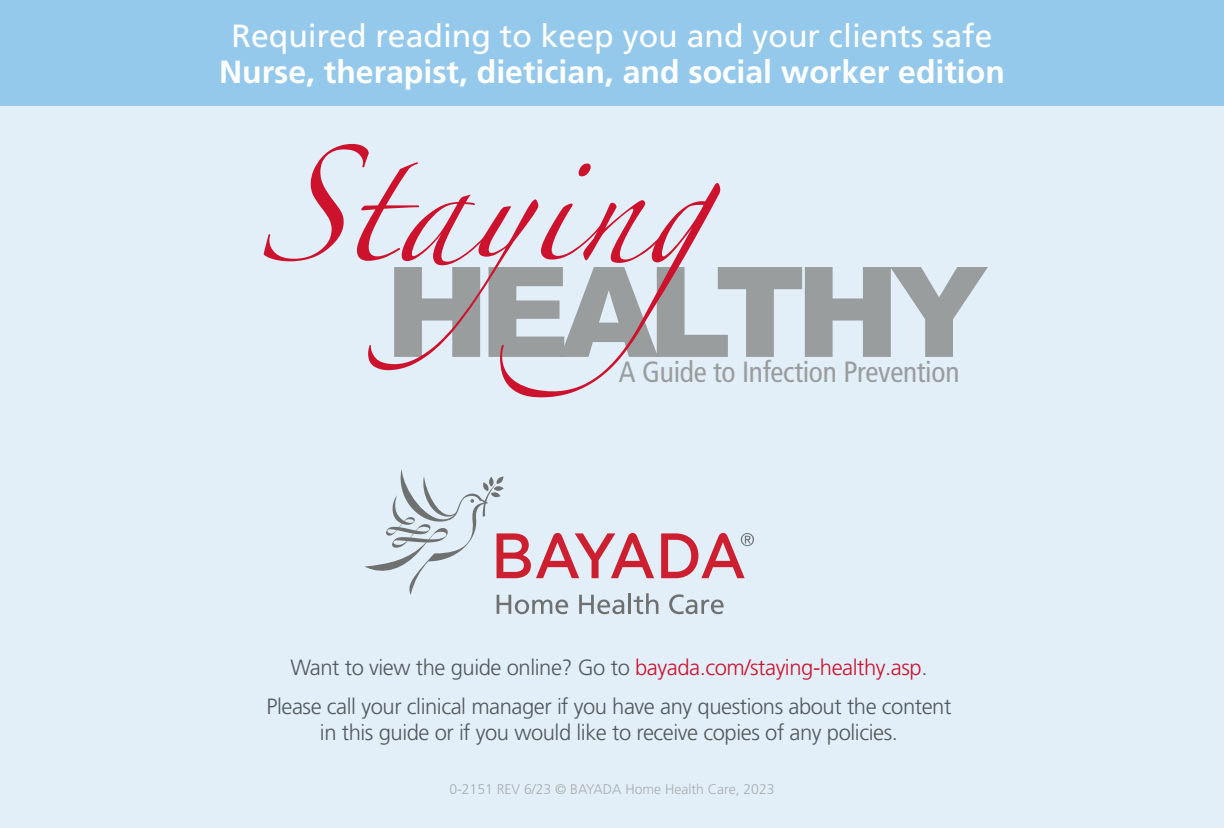
<style>
.page{position:relative;width:1224px;height:828px;background:#fff}
.page>*{position:absolute;margin:0;border:0;box-sizing:border-box;transform-origin:0 0}
.t1{font:104.6px "Zapfino";color:#cd122d}
.t2{font:700 32px "Frutiger LT Pro";color:#fff}
.t3{font:32px "Frutiger LT Pro";color:#fff}
.t4{font:condensed 29.2px "Frutiger LT Pro";letter-spacing:-.01em;color:#9a9d9d}
.t5{font:300 22px/38.4px "Frutiger LT Pro";letter-spacing:-.02em;color:#52575a;text-align:center}
.t6{font:300 14px "Frutiger LT Pro";color:#aaacad}
.s1{color:#cd122d}
</style>
<div class="page">
<div style="left:0;top:106px;width:1224px;height:722px;background:#e2eff9"></div>
<svg style="left:364px;top:469px;width:390px;height:145px"></svg>
<div style="left:0;top:0;width:1224px;height:105px;background:#95c9eb"></div>
<svg style="left:394px;top:267px;width:594px;height:90px;fill:#9a9d9d"></svg>
<h2 class="t3" style="left:231px;top:17px;width:763px">Required reading to keep you and your clients safe</h2>
<h2 class="t2" style="left:219px;top:53px;width:787px">Nurse, therapist, dietician, and social worker edition</h2>
<h1 class="t1" style="left:257px;top:162px;width:609px">Staying</h1>
<h3 class="t4" style="left:619px;top:355px;width:342px">A Guide to Infection Prevention</h3>
<p class="t5" style="left:266px;top:649px;width:686px">Want to view the guide online? Go to <span class="s1">bayada.com/staying-healthy.asp</span>.<br>Please call your clinical manager if you have any questions about the content</p>
<p class="t5" style="left:320px;top:714px;width:580px">in this guide or if you would like to receive copies of any policies.</p>
<p class="t6" style="left:449px;top:781px;width:327px">0-2151 REV 6/23 © BAYADA Home Health Care, 2023</p>
</div>
